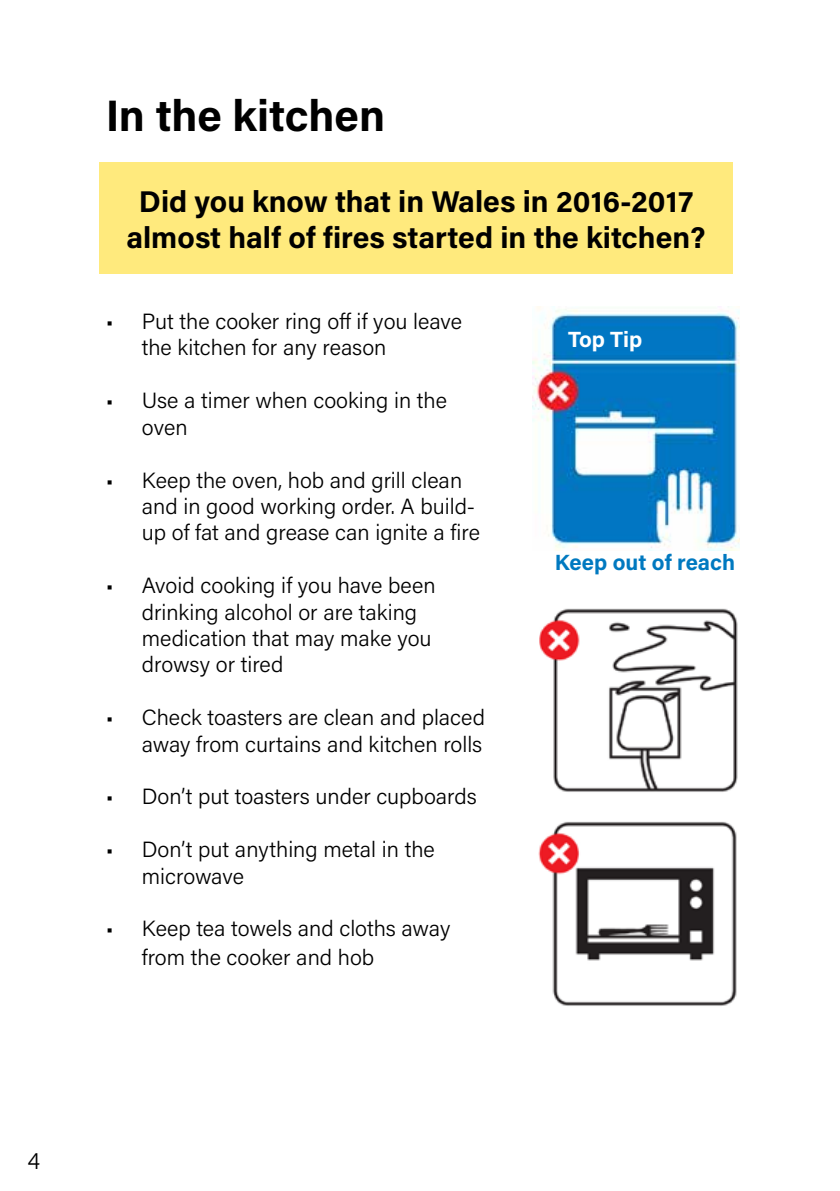
<style>
.page{position:relative;width:840px;height:1191px;background:#fff}
.page>*{position:absolute;margin:0;border:0;box-sizing:border-box;transform-origin:0 0}
.t1{font:700 44px "Acumin Pro";color:#000}
.t2{font:700 30px/36px "Acumin Pro";color:#000;text-align:center}
.t3{font:300 24px "Acumin Pro";color:#000}
.t4{font:300 22px/26.4px "Acumin Pro";color:#000}
.t5{font:700 22px "Acumin Pro";color:#0079c0}
.t6{font:700 22px "Acumin Pro";color:#fff}
</style>
<div class="page">
<img style="left:532px;top:306px;width:206px;height:245px">
<img style="left:539px;top:608px;width:199px;height:184px">
<img style="left:538px;top:821px;width:199px;height:185px">
<div style="left:99px;top:163px;width:633px;height:111px;background:#ffea7d"></div>
<h1 class="t1" style="left:106px;top:85px;width:281px">In the kitchen</h1>
<h2 class="t2" style="left:126px;top:182px;width:580px">Did you know that in Wales in 2016-2017 almost half of fires started in the kitchen?</h2>
<p class="t4" style="left:142px;top:307px;width:321px;text-indent:-36px">• Put the cooker ring off if you leave the kitchen for any reason</p>
<p class="t4" style="left:142px;top:386px;width:306px;text-indent:-36px">• Use a timer when cooking in the oven</p>
<p class="t4" style="left:142px;top:466px;width:339px;text-indent:-36px">• Keep the oven, hob and grill clean and in good working order. A build&shy;up of fat and grease can ignite a fire</p>
<p class="t4" style="left:142px;top:571px;width:295px;text-indent:-36px">• Avoid cooking if you have been drinking alcohol or are taking medication that may make you drowsy or tired</p>
<p class="t4" style="left:106px;top:703px;width:380px;text-align:right">• Check toasters are clean and placed away from curtains and kitchen rolls</p>
<p class="t4" style="left:106px;top:782px;width:372px">• Don’t put toasters under cupboards</p>
<p class="t4" style="left:142px;top:835px;width:294px;text-indent:-36px">• Don’t put anything metal in the microwave</p>
<p class="t4" style="left:142px;top:913px;width:310px;line-height:28.8px;text-indent:-36px">• Keep tea towels and cloths away from the cooker and hob</p>
<p class="t6" style="left:567px;top:323px;width:76px">Top Tip</p>
<p class="t5" style="left:554px;top:547px;width:182px">Keep out of reach</p>
<p class="t3" style="left:27px;top:1144px;width:14px">4</p>
</div>
